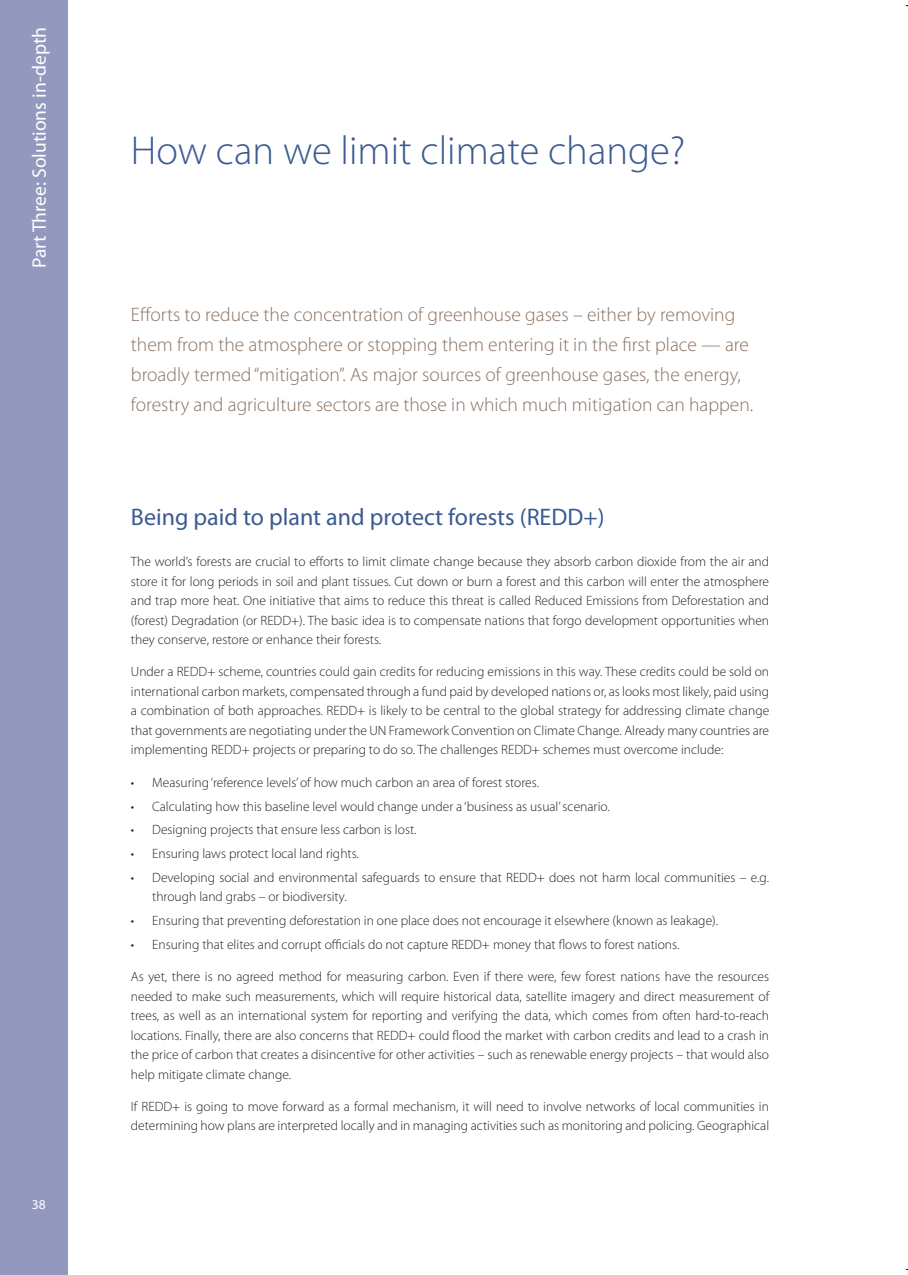
<style>
.page{position:relative;width:908px;height:1275px;background:#fff}
.page>*{position:absolute;margin:0;border:0;box-sizing:border-box;transform-origin:0 0}
.t1{font:300 40.5px "Myriad Pro";color:#3a5a92}
.t2{font:24px "Myriad Pro";color:#3a5a92}
.t3{font:300 19.5px/30px "Myriad Pro";color:#8a7261}
.t4{font:19.5px "Myriad Pro";color:#fff}
.t5{font:300 13.5px/19.5px "Myriad Pro";color:#231f20;text-align:justify}
.t6{font:13.5px "Myriad Pro";color:#fff}
</style>
<div class="page">
<div style="left:0;top:0;width:67px;height:1274px;background:#9399be"></div>
<h3 class="t4" style="left:27px;top:268px;width:243px;rotate:-90deg">Part Three: Solutions in-depth</h3>
<p class="t6" style="left:32px;top:1195px;width:15px">38</p>
<h1 class="t1" style="left:131px;top:126px;width:555px">How can we limit climate change?</h1>
<p class="t3" style="left:131px;top:299px;width:623px">Efforts to reduce the concentration of greenhouse gases – either by removing them from the atmosphere or stopping them entering it in the first place — are broadly termed “mitigation”. As major sources of greenhouse gases, the energy, forestry and agriculture sectors are those in which much mitigation can happen.</p>
<h2 class="t2" style="left:131px;top:502px;width:475px">Being paid to plant and protect forests (REDD+)</h2>
<p class="t5" style="left:131px;top:551px;width:639px">The world’s forests are crucial to efforts to limit climate change because they absorb carbon dioxide from the air and store it for long periods in soil and plant tissues. Cut down or burn a forest and this carbon will enter the atmosphere and trap more heat. One initiative that aims to reduce this threat is called Reduced Emissions from Deforestation and (forest) Degradation (or REDD+). The basic idea is to compensate nations that forgo development opportunities when they conserve, restore or enhance their forests.</p>
<p class="t5" style="left:131px;top:662px;width:639px">Under a REDD+ scheme, countries could gain credits for reducing emissions in this way. These credits could be sold on international carbon markets, compensated through a fund paid by developed nations or, as looks most likely, paid using a combination of both approaches. REDD+ is likely to be central to the global strategy for addressing climate change that governments are negotiating under the UN Framework Convention on Climate Change. Already many countries are implementing REDD+ projects or preparing to do so. The challenges REDD+ schemes must overcome include:</p>
<p class="t5" style="left:131px;top:772px;width:409px">• Measuring ‘reference levels’ of how much carbon an area of forest stores.</p>
<p class="t5" style="left:131px;top:796px;width:480px">• Calculating how this baseline level would change under a ‘business as usual’ scenario.</p>
<p class="t5" style="left:131px;top:819px;width:287px">• Designing projects that ensure less carbon is lost.</p>
<p class="t5" style="left:131px;top:843px;width:229px">• Ensuring laws protect local land rights.</p>
<p class="t5" style="left:152px;top:867px;width:618px;text-indent:-21px">• Developing social and environmental safeguards to ensure that REDD+ does not harm local communities – e.g. through land grabs – or biodiversity.</p>
<p class="t5" style="left:131px;top:910px;width:588px">• Ensuring that preventing deforestation in one place does not encourage it elsewhere (known as leakage).</p>
<p class="t5" style="left:131px;top:934px;width:550px">• Ensuring that elites and corrupt officials do not capture REDD+ money that flows to forest nations.</p>
<p class="t5" style="left:131px;top:966px;width:639px">As yet, there is no agreed method for measuring carbon. Even if there were, few forest nations have the resources needed to make such measurements, which will require historical data, satellite imagery and direct measurement of trees, as well as an international system for reporting and verifying the data, which comes from often hard-to-reach locations. Finally, there are also concerns that REDD+ could flood the market with carbon credits and lead to a crash in the price of carbon that creates a disincentive for other activities – such as renewable energy projects – that would also help mitigate climate change.</p>
<p class="t5" style="left:131px;top:1096px;width:639px">If REDD+ is going to move forward as a formal mechanism, it will need to involve networks of local communities in determining how plans are interpreted locally and in managing activities such as monitoring and policing. Geographical</p>
</div>
